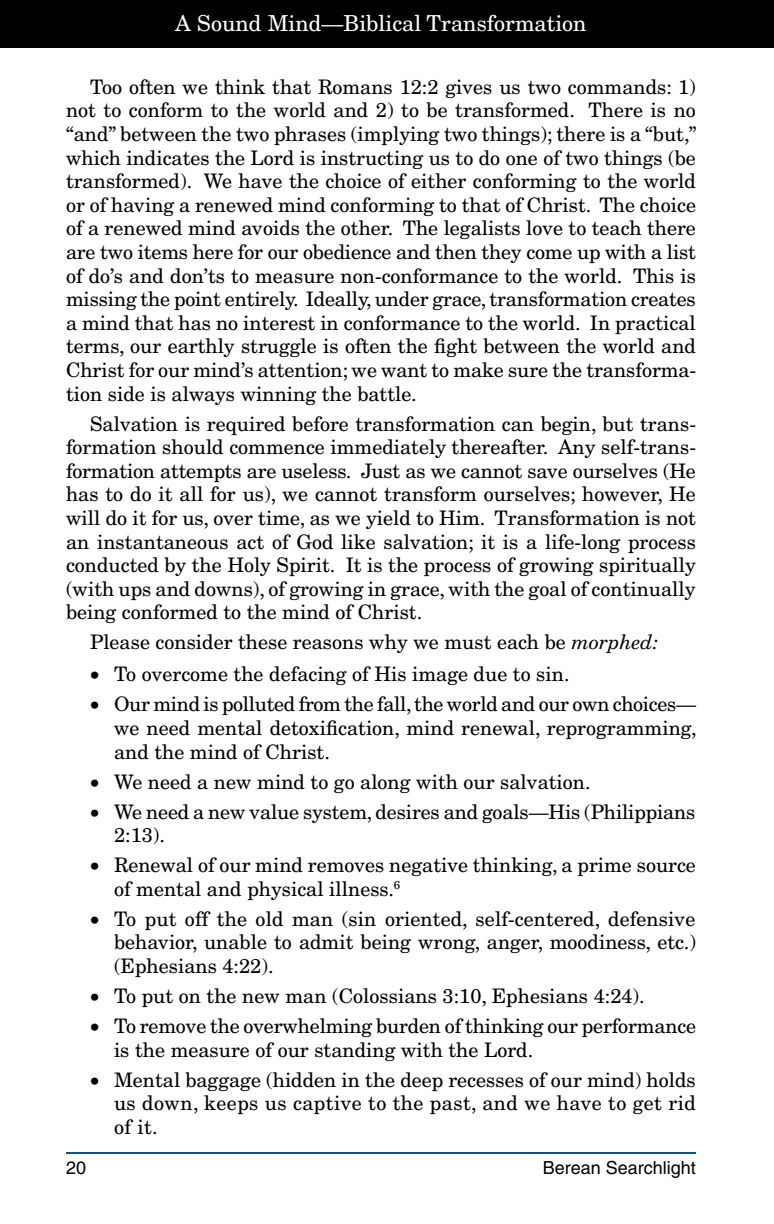
<style>
.page{position:relative;width:774px;height:1224px;background:#fff}
.page>*{position:absolute;margin:0;border:0;box-sizing:border-box;transform-origin:0 0}
.t1{font:22px "New Century Schlbk";color:#fff}
.t2{font:20px/23.6px "New Century Schlbk";color:#000;text-align:justify}
.t3{font:18px "Helvetica";color:#000}
.s1{font-style:italic}
</style>
<div class="page">
<hr style="left:66px;top:1152px;width:630px;height:2px;background:#005798">
<div style="left:0;top:0;width:774px;height:48px;background:#000"></div>
<p class="t1" style="left:175px;top:10px;width:413px">A Sound Mind—Biblical Transformation</p>
<p class="t2" style="left:66px;top:75px;width:632px;text-indent:24px">Too often we think that Romans 12:2 gives us two commands: 1) not to conform to the world and 2) to be transformed. There is no “and” between the two phrases (implying two things); there is a “but,” which indicates the Lord is instructing us to do one of two things (be transformed). We have the choice of either conforming to the world or of having a renewed mind conforming to that of Christ. The choice of a renewed mind avoids the other. The legalists love to teach there are two items here for our obedience and then they come up with a list of do’s and don’ts to measure non-conformance to the world. This is missing the point entirely. Ideally, under grace, transformation creates a mind that has no interest in conformance to the world. In practical terms, our earthly struggle is often the fight between the world and Christ for our mind’s attention; we want to make sure the transforma&shy;tion side is always winning the battle.</p>
<p class="t2" style="left:66px;top:412px;width:632px;text-indent:24px">Salvation is required before transformation can begin, but trans&shy;formation should commence immediately thereafter. Any self-trans&shy;formation attempts are useless. Just as we cannot save ourselves (He has to do it all for us), we cannot transform ourselves; however, He will do it for us, over time, as we yield to Him. Transformation is not an instantaneous act of God like salvation; it is a life-long process conducted by the Holy Spirit. It is the process of growing spiritually (with ups and downs), of growing in grace, with the goal of continually being conformed to the mind of Christ.</p>
<p class="t2" style="left:90px;top:631px;width:570px">Please consider these reasons why we must each be <span class="s1">morphed:</span></p>
<p class="t2" style="left:90px;top:663px;width:481px">• To overcome the defacing of His image due to sin.</p>
<p class="t2" style="left:114px;top:693px;width:584px;text-indent:-24px">• Our mind is polluted from the fall, the world and our own choices— we need mental detoxification, mind renewal, reprogramming, and the mind of Christ.</p>
<p class="t2" style="left:90px;top:770px;width:502px">• We need a new mind to go along with our salvation.</p>
<p class="t2" style="left:114px;top:800px;width:583px;text-indent:-24px">• We need a new value system, desires and goals—His (Philippians<br>2:13).</p>
<p class="t2" style="left:114px;top:853px;width:583px;text-indent:-24px">• Renewal of our mind removes negative thinking, a prime source of mental and physical illness.<sup>6</sup></p>
<p class="t2" style="left:114px;top:907px;width:584px;text-indent:-24px">• To put off the old man (sin oriented, self-centered, defensive behavior, unable to admit being wrong, anger, moodiness, etc.) (Ephesians 4:22).</p>
<p class="t2" style="left:90px;top:984px;width:556px">• To put on the new man (Colossians 3:10, Ephesians 4:24).</p>
<p class="t2" style="left:114px;top:1014px;width:584px;text-indent:-24px">• To remove the overwhelming burden of thinking our performance is the measure of our standing with the Lord.</p>
<p class="t2" style="left:114px;top:1068px;width:583px;text-indent:-24px">• Mental baggage (hidden in the deep recesses of our mind) holds us down, keeps us captive to the past, and we have to get rid of it.</p>
<p class="t3" style="left:66px;top:1157px;width:22px">20</p>
<p class="t3" style="left:543px;top:1157px;width:155px">Berean Searchlight</p>
</div>
